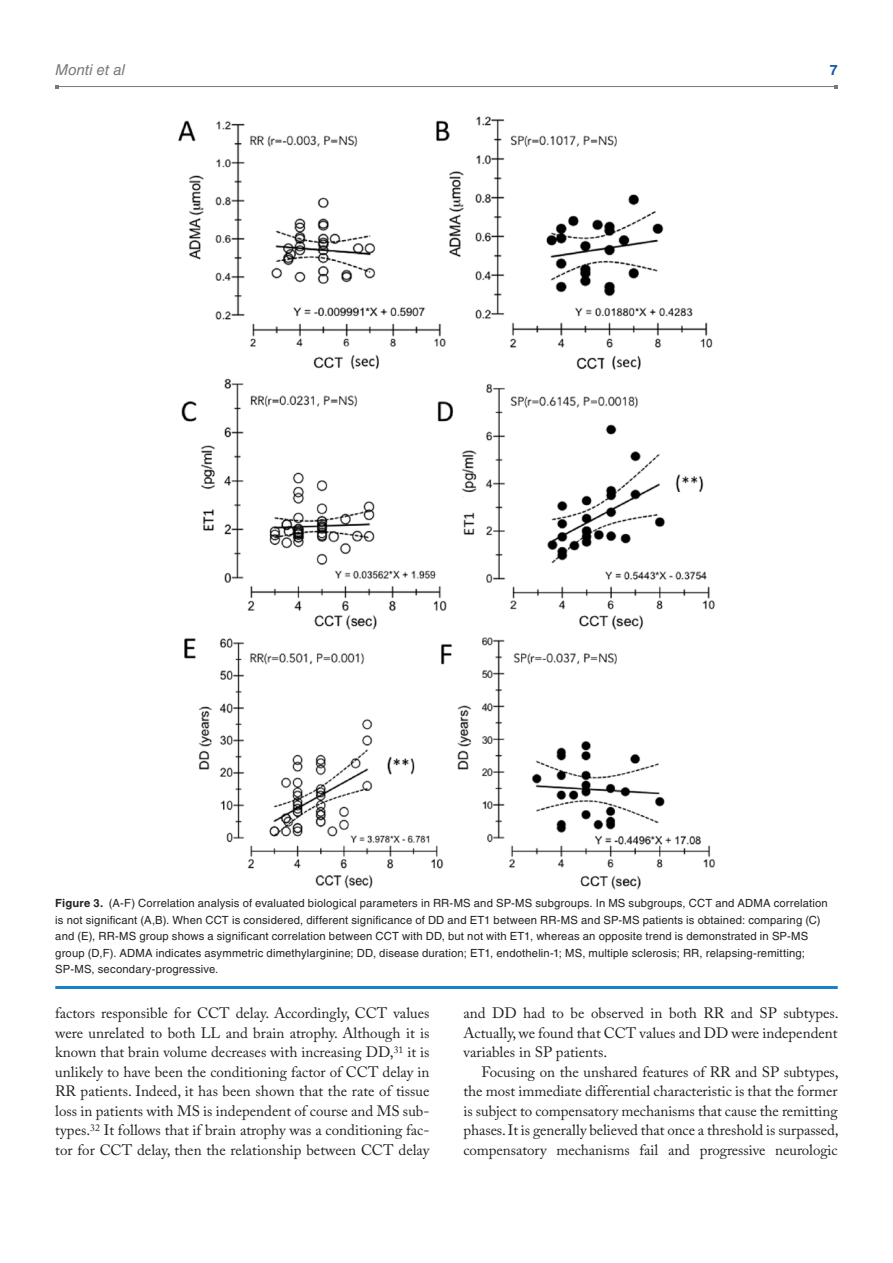
<style>
.page{position:relative;width:893px;height:1263px;background:#fff}
.page>*{position:absolute;margin:0;border:0;box-sizing:border-box;transform-origin:0 0}
.t1{font:15px/19.5px "Adobe Caslon Pro";color:#231f20;text-align:justify}
.t2{font:italic 15px "Helvetica LT Std";color:#76787b}
.t3{font:700 14.25px "Helvetica LT Std";color:#1055a4}
.t4{font:11.25px/16.5px "Helvetica LT Std";letter-spacing:.015em;color:#231f20}
.s1{font-weight:700}
</style>
<div class="page">
<hr style="left:57px;top:86px;width:779px;height:1px;background:#76787b">
<hr style="left:55px;top:986px;width:783px;height:3px;background:#1582c5">
<img style="left:178px;top:116px;width:538px;height:774px">
<p class="t2" style="left:55px;top:61px;width:72px">Monti et al</p>
<p class="t3" style="left:830px;top:61px;width:9px">7</p>
<p class="t4" style="left:55px;top:895px;width:774px"><span class="s1">Figure 3.</span> (A-F) Correlation analysis of evaluated biological parameters in RR-MS and SP-MS subgroups. In MS subgroups, CCT and ADMA correlation is not significant (A,B). When CCT is considered, different significance of DD and ET1 between RR-MS and SP-MS patients is obtained: comparing (C) and (E), RR-MS group shows a significant correlation between CCT with DD, but not with ET1, whereas an opposite trend is demonstrated in SP-MS group (D,F). ADMA indicates asymmetric dimethylarginine; DD, disease duration; ET1, endothelin-1; MS, multiple sclerosis; RR, relapsing-remitting; SP-MS, secondary-progressive.</p>
<p class="t1" style="left:55px;top:1003px;width:376px">factors responsible for CCT delay. Accordingly, CCT values were unrelated to both LL and brain atrophy. Although it is known that brain volume decreases with increasing DD,<sup>31</sup> it is unlikely to have been the conditioning factor of CCT delay in RR patients. Indeed, it has been shown that the rate of tissue loss in patients with MS is independent of course and MS sub&shy;types.<sup>32</sup> It follows that if brain atrophy was a conditioning fac&shy;tor for CCT delay, then the relationship between CCT delay</p>
<p class="t1" style="left:463px;top:1003px;width:377px">and DD had to be observed in both RR and SP subtypes.<br>Actually, we found that CCT values and DD were independent variables in SP patients.</p>
<p class="t1" style="left:463px;top:1062px;width:377px;text-indent:18px">Focusing on the unshared features of RR and SP subtypes, the most immediate differential characteristic is that the former is subject to compensatory mechanisms that cause the remitting phases. It is generally believed that once a threshold is surpassed, compensatory mechanisms fail and progressive neurologic</p>
</div>
